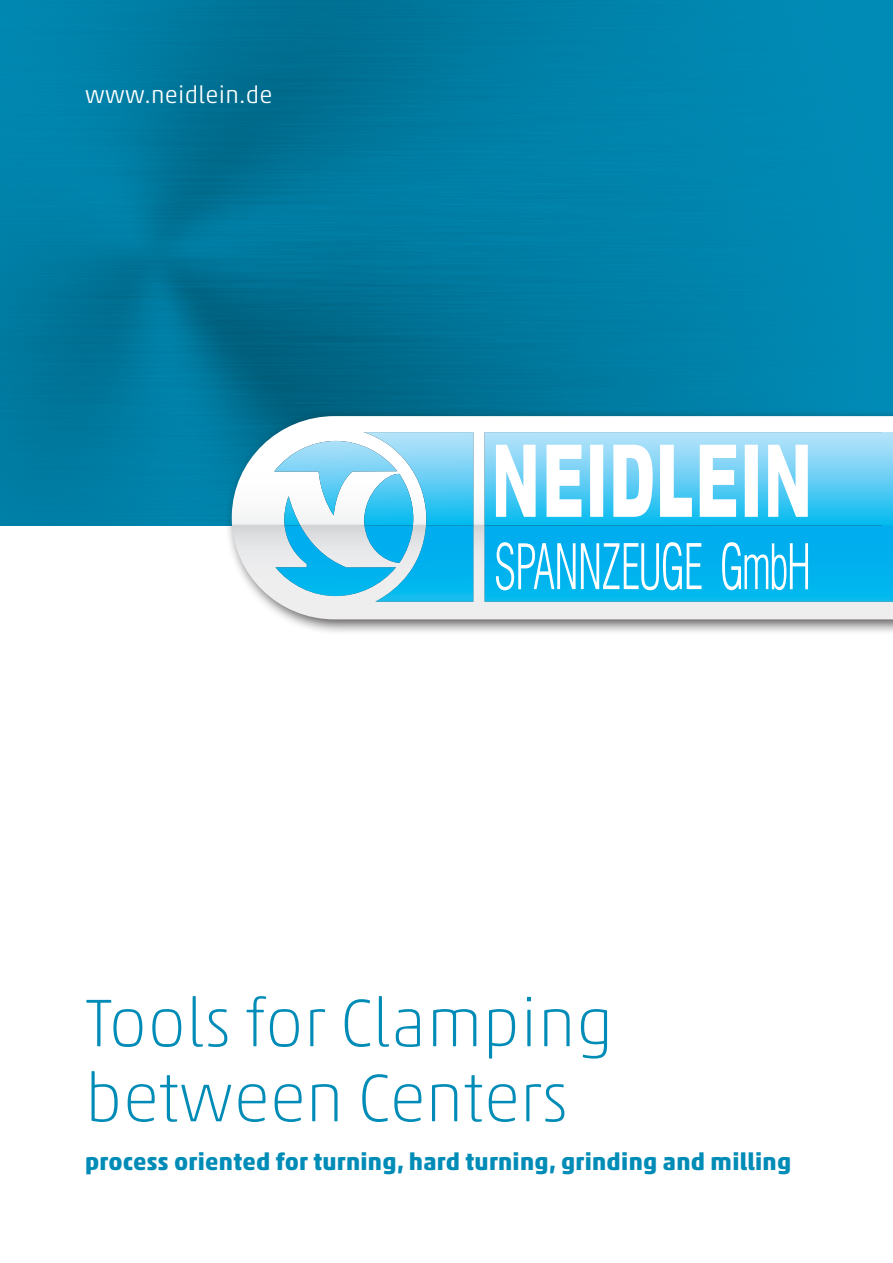
<style>
.page{position:relative;width:893px;height:1263px;background:#fff}
.page>*{position:absolute;margin:0;border:0;box-sizing:border-box;transform-origin:0 0}
.t1{font:100 68.25px/75px "Akko Std";color:#008cb7}
.t2{font:700 24px "Akko Std";letter-spacing:.015em;color:#008cb7}
.t3{font:300 24px "Akko Std";letter-spacing:.015em;color:#fff}
</style>
<div class="page">
<img style="left:0;top:0;width:893px;height:525px">
<div style="left:225px;top:409px;width:668px;height:226px;background:#231f20;opacity:.75"></div>
<svg style="left:232px;top:416px;width:661px;height:203px"></svg>
<img style="left:485px;top:432px;width:408px;height:170px">
<img style="left:485px;top:525px;width:408px;height:1px">
<svg style="left:496px;top:445px;width:312px;height:72px"></svg>
<svg style="left:496px;top:542px;width:205px;height:48px"></svg>
<svg style="left:722px;top:542px;width:86px;height:48px"></svg>
<img style="left:284px;top:515px;width:16px;height:10px">
<img style="left:274px;top:441px;width:90px;height:74px">
<img style="left:364px;top:432px;width:109px;height:93px">
<img style="left:275px;top:525px;width:100px;height:71px">
<svg style="left:285px;top:525px;width:15px;height:1px"></svg>
<img style="left:375px;top:525px;width:98px;height:77px">
<p class="t3" style="left:85px;top:80px;width:189px">www.neidlein.de</p>
<p class="t1" style="left:85px;top:985px;width:530px">Tools for Clamping between Centers</p>
<p class="t2" style="left:85px;top:1147px;width:708px">process oriented for turning, hard turning, grinding and milling</p>
</div>
